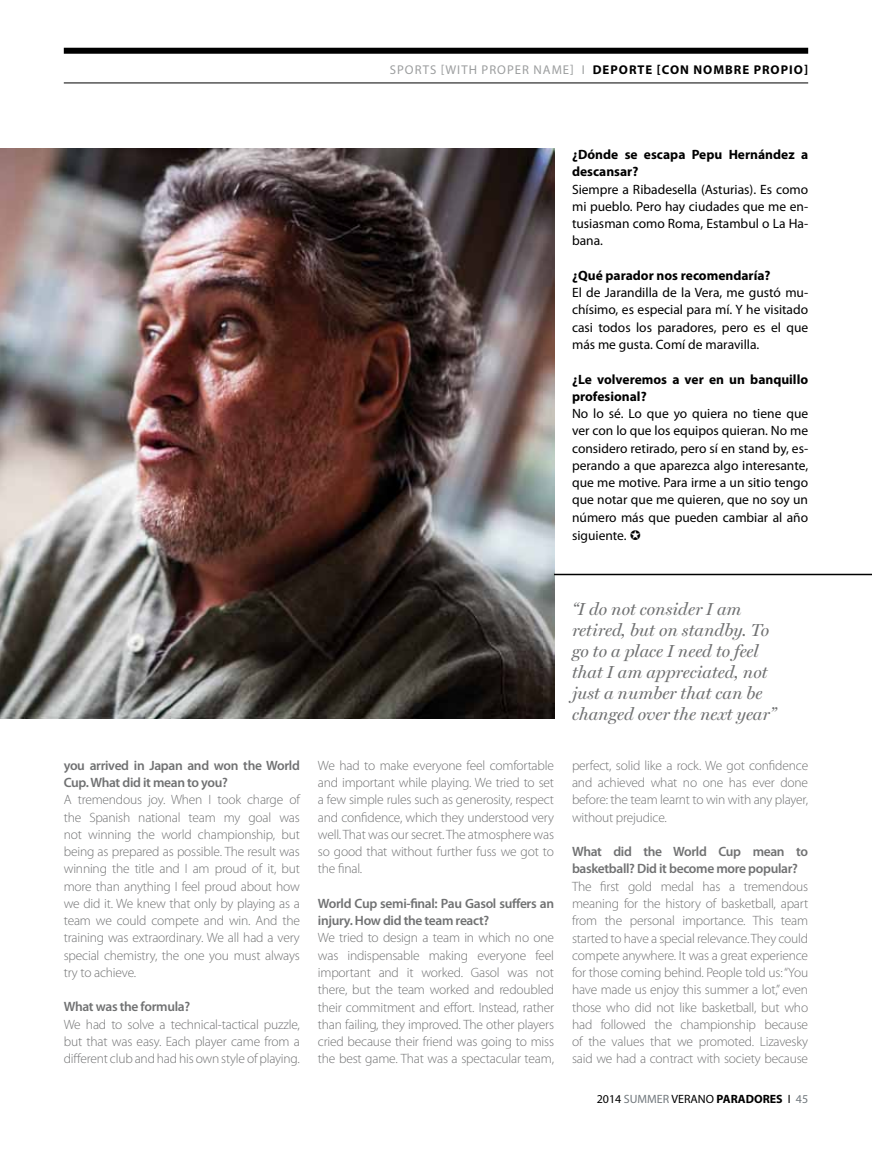
<style>
.page{position:relative;width:872px;height:1149px;background:#fff}
.page>*{position:absolute;margin:0;border:0;box-sizing:border-box;transform-origin:0 0}
.t1{font:italic 17.4px/21px "Miller Display";color:#707172}
.t2{font:300 13.5px/17.2px "Myriad Pro";letter-spacing:-.015em;color:#707172;text-align:justify}
.t3{font:13.5px/17.4px "Myriad Pro";color:#000;text-align:justify}
.t4{font:600 13.5px/17.2px "Myriad Pro";letter-spacing:-.025em;color:#707172}
.t5{font:700 13.5px/17.2px "Myriad Pro";color:#000}
.t6{font:700 12.75px "Myriad Pro";letter-spacing:.08em;color:#000}
.t7{font:12.75px "Myriad Pro";color:#9c9e9f}
.t8{font:12px "Myriad Pro";color:#000}
.t9{font:12px "Myriad Pro";color:#72797e}
.s1{font-weight:400;color:#9c9e9f}
.s2{color:#72797e}
.s3{font-weight:700}
.s4{font-weight:700;color:#000}
.s5{color:#000}
</style>
<div class="page">
<div style="left:64px;top:48px;width:744px;height:6px;background:#000"></div>
<hr style="left:64px;top:83px;width:744px;height:1px;background:#000">
<img style="left:0;top:149px;width:554px;height:569px">
<hr style="left:554px;top:573px;width:318px;height:2px;background:#000">
<p class="t7" style="left:390px;top:63px;width:16px">Sports</p>
<p class="t7" style="left:441px;top:63px;width:50px">[with proper</p>
<p class="t7" style="left:533px;top:63px;width:10px">name</p>
<p class="t6" style="left:570px;top:61px;width:239px"><span class="s1">] I</span> deporte [con nombre propio]</p>
<p class="t5" style="left:572px;top:145px;width:238px">¿Dónde se escapa Pepu Hernández a descansar?</p>
<p class="t3" style="left:572px;top:181px;width:238px">Siempre a Ribadesella (Asturias). Es como mi pueblo. Pero hay ciudades que me en&shy;tusiasman como Roma, Estambul o La Ha&shy;bana.</p>
<p class="t5" style="left:572px;top:266px;width:200px">¿Qué parador nos recomendaría?</p>
<p class="t3" style="left:572px;top:284px;width:238px">El de Jarandilla de la Vera, me gustó mu&shy;chísimo, es especial para mí. Y he visitado casi todos los paradores, pero es el que más me gusta. Comí de maravilla.</p>
<p class="t5" style="left:572px;top:370px;width:238px">¿Le volveremos a ver en un banquillo profesional?</p>
<p class="t3" style="left:572px;top:405px;width:238px">No lo sé. Lo que yo quiera no tiene que ver con lo que los equipos quieran. No me considero retirado, pero sí en stand by, es&shy;perando a que aparezca algo interesante, que me motive. Para irme a un sitio tengo que notar que me quieren, que no soy un número más que pueden cambiar al año siguiente.</p>
<p class="t4" style="left:64px;top:756px;width:238px">you arrived in Japan and won the World<br>Cup. What did it mean to you?</p>
<p class="t2" style="left:64px;top:790px;width:238px">A tremendous joy. When I took charge of the Spanish national team my goal was not winning the world championship, but being as prepared as possible. The result was winning the title and I am proud of it, but more than anything I feel proud about how we did it. We knew that only by playing as a team we could compete and win. And the training was extraordinary. We all had a very special chemistry, the one you must always try to achieve.</p>
<p class="t4" style="left:64px;top:997px;width:128px">What was the formula?</p>
<p class="t2" style="left:64px;top:1015px;width:238px">We had to solve a technical-tactical puzzle, but that was easy. Each player came from a different club and had his own style of playing.</p>
<p class="t2" style="left:318px;top:756px;width:238px">We had to make everyone feel comfortable and important while playing. We tried to set a few simple rules such as generosity, respect and confidence, which they understood very well. That was our secret. The atmosphere was so good that without further fuss we got to the final.</p>
<p class="t4" style="left:318px;top:894px;width:238px">World Cup semi-final: Pau Gasol suffers an injury. How did the team react?</p>
<p class="t2" style="left:318px;top:928px;width:238px">We tried to design a team in which no one was indispensable making everyone feel important and it worked. Gasol was not there, but the team worked and redoubled their commitment and effort. Instead, rather than failing, they improved. The other players cried because their friend was going to miss the best game. That was a spectacular team,</p>
<p class="t1" style="left:572px;top:598px;width:205px">“I do not consider I am retired, but on standby. To go to a place I need to feel that I am appreciated, not just a number that can be changed over the next year”</p>
<p class="t2" style="left:572px;top:756px;width:238px">perfect, solid like a rock. We got confidence and achieved what no one has ever done before: the team learnt to win with any player, without prejudice.</p>
<p class="t4" style="left:572px;top:842px;width:237px">What did the World Cup mean to basketball? Did it become more popular?</p>
<p class="t2" style="left:572px;top:877px;width:238px">The first gold medal has a tremendous meaning for the history of basketball, apart from the personal importance. This team started to have a special relevance. They could compete anywhere. It was a great experience for those coming behind. People told us: “You have made us enjoy this summer a lot,” even those who did not like basketball, but who had followed the championship because of the values that we promoted. Lizavesky said we had a contract with society because</p>
<p class="t8" style="left:597px;top:1091px;width:166px">2014 <span class="s2">SUMMER</span> VERANO <span class="s3">PARADORE</span></p>
<p class="t9" style="left:776px;top:1091px;width:33px"><span class="s4">S</span> <span class="s5">Ι</span> 45</p>
</div>
